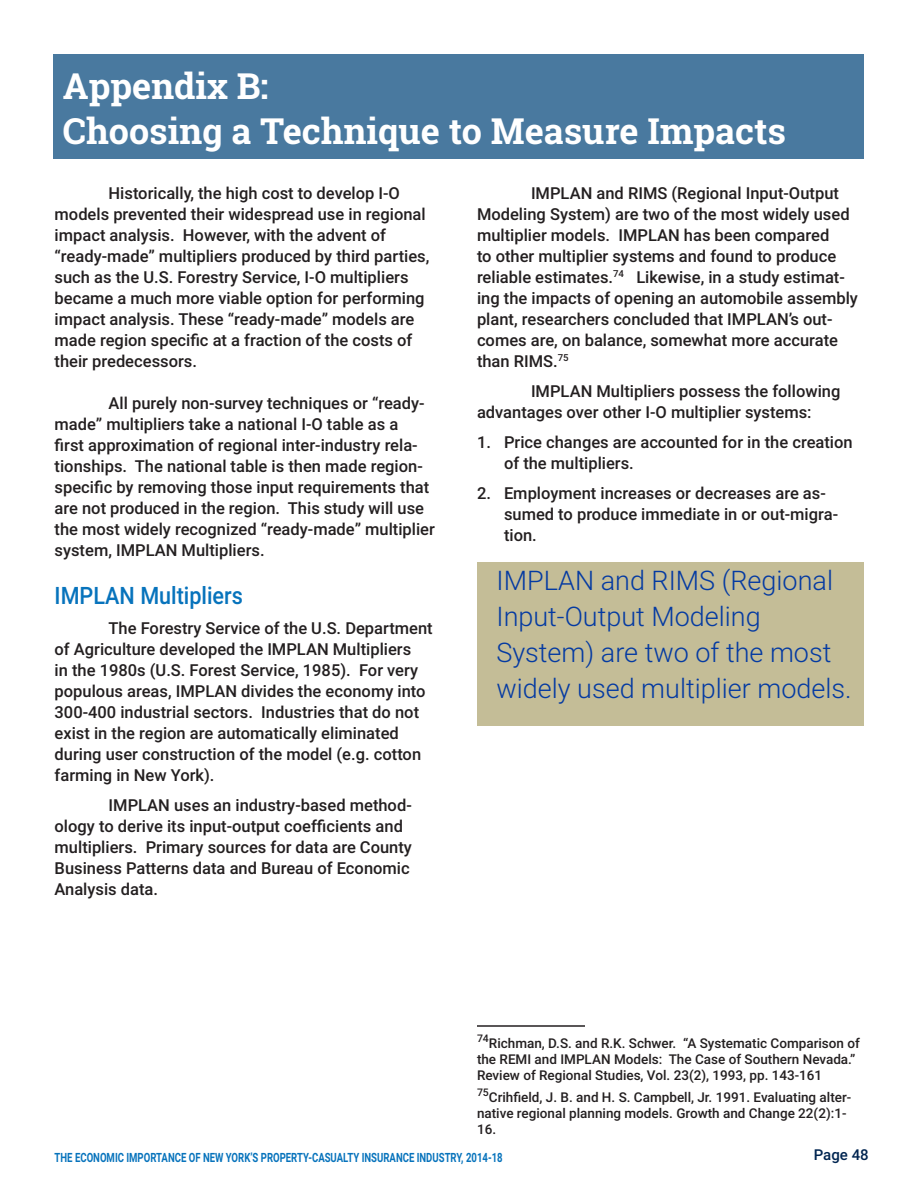
<style>
.page{position:relative;width:918px;height:1188px;background:#fff}
.page>*{position:absolute;margin:0;border:0;box-sizing:border-box;transform-origin:0 0}
.Tagline{font:700 36px "Roboto Slab";color:#fff}
.Body{font:300 27px/36px "Roboto";color:#043aa2}
.Body-2{font:500 24px "Roboto";color:#0773bc;scale:.9 1}
.Body-3{font:500 16.5px/21px "Roboto";color:#231f20}
.Tagline-2{font:500 16.5px/21px "Roboto";color:#231f20}
.Index_Section_Head{font:500 15px "Roboto";color:#002551}
.t1{font:500 13.5px/16.2px "Roboto";color:#231f20}
.Body-4{font:700 12.75px "Roboto";color:#0773bc;scale:.75 1}
</style>
<div class="page">
<div style="left:53px;top:55px;width:811px;height:104px;background:#49799f"></div>
<hr style="left:477px;top:1025px;width:108px;height:2px;background:#231f20">
<div style="left:477px;top:562px;width:387px;height:163px;background:#c4bd97"></div>
<p class="Tagline" style="left:63px;top:61px;width:207px">Appendix B:</p>
<p class="Tagline" style="left:63px;top:106px;width:725px">Choosing a Technique to Measure Impacts</p>
<p class="Tagline-2" style="left:55px;top:182px;width:376px;text-indent:54px">Historically, the high cost to develop I-O models prevented their widespread use in regional impact analysis. However, with the advent of “ready-made” multipliers produced by third parties, such as the U.S. Forestry Service, I-O multipliers became a much more viable option for performing impact analysis. These “ready-made” models are made region specific at a fraction of the costs of their predecessors.</p>
<p class="Tagline-2" style="left:55px;top:392px;width:382px;text-indent:54px">All purely non-survey techniques or “ready&shy;made” multipliers take a national I-O table as a<br>first approximation of regional inter-industry rela&shy;tionships. The national table is then made region&shy;specific by removing those input requirements that are not produced in the region. This study will use the most widely recognized “ready-made” multiplier system, IMPLAN Multipliers.</p>
<p class="Body-2" style="left:55px;top:578px;width:211px">IMPLAN Multipliers</p>
<p class="Body-3" style="left:55px;top:617px;width:380px;text-indent:54px">The Forestry Service of the U.S. Department of Agriculture developed the IMPLAN Multipliers<br>in the 1980s (U.S. Forest Service, 1985). For very populous areas, IMPLAN divides the economy into 300-400 industrial sectors. Industries that do not exist in the region are automatically eliminated during user construction of the model (e.g. cotton farming in New York).</p>
<p class="Body-3" style="left:55px;top:794px;width:359px;text-indent:54px">IMPLAN uses an industry-based method&shy;ology to derive its input-output coefficients and multipliers. Primary sources for data are County Business Patterns data and Bureau of Economic Analysis data.</p>
<p class="Body-3" style="left:477px;top:182px;width:382px;text-indent:54px">IMPLAN and RIMS (Regional Input-Output Modeling System) are two of the most widely used multiplier models. IMPLAN has been compared<br>to other multiplier systems and found to produce reliable estimates.<sup>74</sup> Likewise, in a study estimat&shy;ing the impacts of opening an automobile assembly plant, researchers concluded that IMPLAN’s out&shy;comes are, on balance, somewhat more accurate than RIMS.<sup>75</sup></p>
<p class="Body-3" style="left:477px;top:380px;width:365px;text-indent:54px">IMPLAN Multipliers possess the following advantages over other I-O multiplier systems:</p>
<p class="Body-3" style="left:504px;top:431px;width:350px;text-indent:-27px">1. Price changes are accounted for in the creation of the multipliers.</p>
<p class="Body-3" style="left:504px;top:482px;width:336px;text-indent:-27px">2. Employment increases or decreases are as&shy;sumed to produce immediate in or out-migra&shy;tion.</p>
<p class="Body" style="left:496px;top:561px;width:357px">IMPLAN and RIMS (Regional<br>Input-Output Modeling<br>System) are two of the most widely used multiplier models.</p>
<p class="t1" style="left:477px;top:1034px;width:384px"><sup>74</sup>Richman, D.S. and R.K. Schwer. “A Systematic Comparison of the REMI and IMPLAN Models: The Case of Southern Nevada.”<br>Review of Regional Studies, Vol. 23(2), 1993, pp. 143-161</p>
<p class="t1" style="left:477px;top:1088px;width:376px"><sup>75</sup>Crihfield, J. B. and H. S. Campbell, Jr. 1991. Evaluating alter&shy;native regional planning models. Growth and Change 22(2):1-<br>16.</p>
<p class="Body-4" style="left:55px;top:1148px;width:599px">THE ECONOMIC IMPORTANCE OF NEW YORK’S PROPERTY-CASUALTY INSURANCE INDUSTRY, 2014-18</p>
<p class="Index_Section_Head" style="left:814px;top:1144px;width:56px">Page 48</p>
</div>
